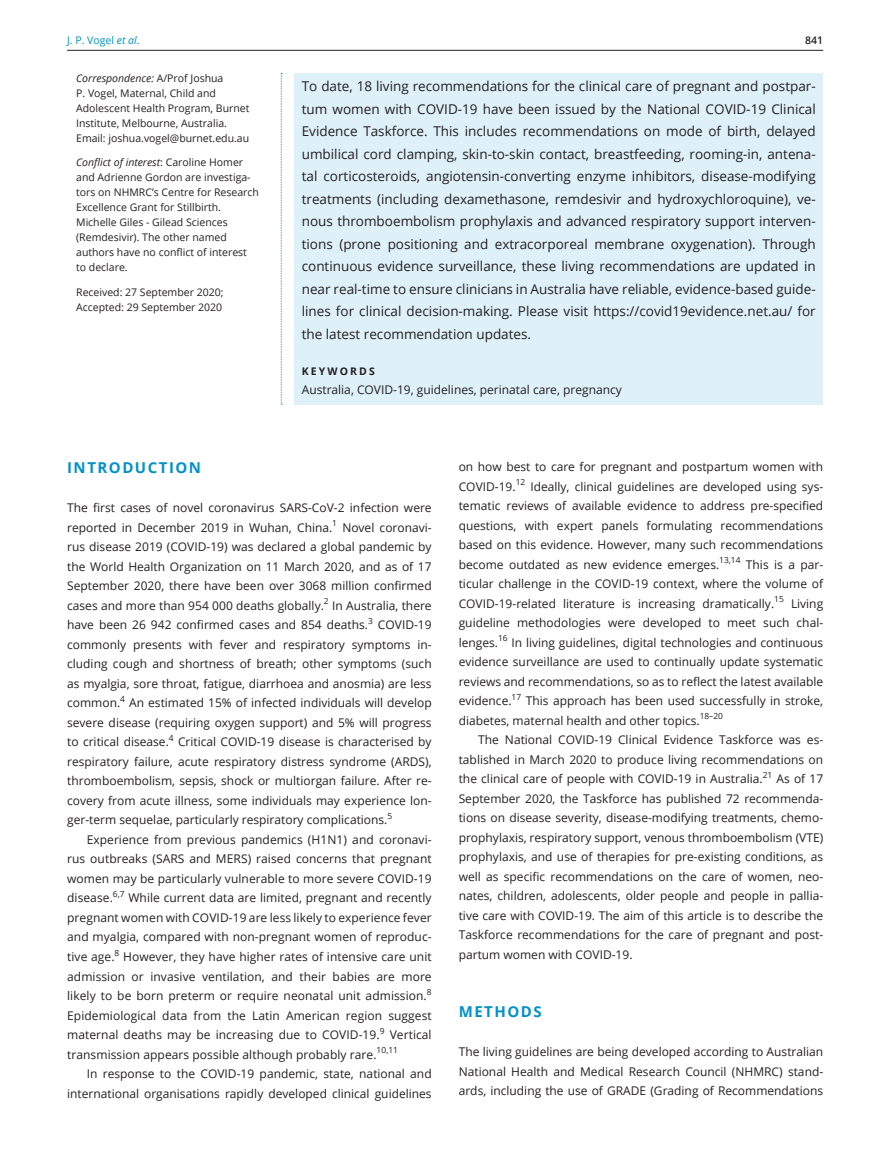
<style>
.page{position:relative;width:893px;height:1174px;background:#fff}
.page>*{position:absolute;margin:0;border:0;box-sizing:border-box;transform-origin:0 0}
.t1{font:700 15px "Open Sans";letter-spacing:.1em;color:#0092c8}
.t2{font:13.5px/22.5px "Open Sans";color:#231f20;text-align:justify}
.t3{font:12px/19.5px "Open Sans";color:#231f20;text-align:justify}
.t4{font:10.5px/15px "Open Sans";color:#231f20}
.t5{font:10.5px "Open Sans";color:#0092c8}
.t6{font:700 10.5px "Open Sans";letter-spacing:.2em;color:#231f20}
.t7{font:600 10.5px "Open Sans";color:#231f20}
.t8{font:8.4px "Open Sans";color:#231f20}
.s1{font-style:italic}
</style>
<div class="page">
<hr style="left:67px;top:50px;width:756px;height:1px;background:#231f20">
<div style="left:294px;top:73px;width:529px;height:332px;background:#def0f8"></div>
<svg style="left:281px;top:73px;width:1px;height:332px"></svg>
<p class="t5" style="left:67px;top:33px;width:74px">J. P. Vogel <span class="s1">et al</span>.</p>
<p class="t7" style="left:805px;top:33px;width:19px">841</p>
<p class="t4" style="left:76px;top:70px;width:175px"><span class="s1">Correspondence:</span> A/Prof Joshua<br>P. Vogel, Maternal, Child and Adolescent Health Program, Burnet Institute, Melbourne, Australia.<br>Email: joshua.vogel@burnet.edu.au</p>
<p class="t4" style="left:76px;top:155px;width:184px"><span class="s1">Conflict of interest</span>: Caroline Homer and Adrienne Gordon are investiga&shy;tors on NHMRC’s Centre for Research<br>Excellence Grant for Stillbirth.<br>Michelle Giles - Gilead Sciences (Remdesivir). The other named authors have no conflict of interest to declare.</p>
<p class="t4" style="left:76px;top:284px;width:149px">Received: 27 September 2020;<br>Accepted: 29 September 2020</p>
<p class="t2" style="left:302px;top:75px;width:515px">To date, 18 living recommendations for the clinical care of pregnant and postpar&shy;tum women with COVID-19 have been issued by the National COVID-19 Clinical Evidence Taskforce. This includes recommendations on mode of birth, delayed umbilical cord clamping, skin-to-skin contact, breastfeeding, rooming-in, antena&shy;tal corticosteroids, angiotensin-converting enzyme inhibitors, disease-modifying treatments (including dexamethasone, remdesivir and hydroxychloroquine), ve&shy;nous thromboembolism prophylaxis and advanced respiratory support interven&shy;tions (prone positioning and extracorporeal membrane oxygenation). Through continuous evidence surveillance, these living recommendations are updated in near real-time to ensure clinicians in Australia have reliable, evidence-based guide&shy;lines for clinical decision-making. Please visit https://covid19evidence.net.au/ for the latest recommendation updates.</p>
<p class="t6" style="left:302px;top:364px;width:75px">KEYWORDS</p>
<p class="t3" style="left:302px;top:380px;width:322px">Australia, COVID-19, guidelines, perinatal care, pregnancy</p>
<p class="t1" style="left:67px;top:457px;width:135px">INTRODUCTION</p>
<p class="t3" style="left:67px;top:498px;width:366px">The first cases of novel coronavirus SARS-CoV-2 infection were reported in December 2019 in Wuhan, China.</p>
<p class="t8" style="left:332px;top:517px;width:6px">1</p>
<p class="t3" style="left:67px;top:517px;width:366px;text-indent:275px">Novel coronavi&shy;rus disease 2019 (COVID-19) was declared a global pandemic by the World Health Organization on 11 March 2020, and as of 17<br>September 2020, there have been over 3068 million confirmed cases and more than 954 000 deaths globally.</p>
<p class="t8" style="left:324px;top:595px;width:6px">2</p>
<p class="t3" style="left:67px;top:595px;width:366px;text-indent:265px">In Australia, there have been 26 942 confirmed cases and 854 deaths.</p>
<p class="t8" style="left:368px;top:615px;width:6px">3</p>
<p class="t3" style="left:67px;top:615px;width:366px;text-indent:311px">COVID-19 commonly presents with fever and respiratory symptoms in&shy;cluding cough and shortness of breath; other symptoms (such as myalgia, sore throat, fatigue, diarrhoea and anosmia) are less common.</p>
<p class="t8" style="left:120px;top:693px;width:6px">4</p>
<p class="t3" style="left:67px;top:693px;width:366px;text-indent:62px">An estimated 15% of infected individuals will develop severe disease (requiring oxygen support) and 5% will progress to critical disease.</p>
<p class="t8" style="left:169px;top:732px;width:6px">4</p>
<p class="t3" style="left:67px;top:732px;width:366px;text-indent:111px">Critical COVID-19 disease is characterised by respiratory failure, acute respiratory distress syndrome (ARDS), thromboembolism, sepsis, shock or multiorgan failure. After re&shy;covery from acute illness, some individuals may experience lon&shy;ger-term sequelae, particularly respiratory complications.</p>
<p class="t8" style="left:387px;top:810px;width:6px">5</p>
<p class="t3" style="left:67px;top:829px;width:366px;text-indent:20px">Experience from previous pandemics (H1N1) and coronavi&shy;rus outbreaks (SARS and MERS) raised concerns that pregnant women may be particularly vulnerable to more severe COVID-19 disease.<sup>6,7</sup> While current data are limited, pregnant and recently pregnant women with COVID-19 are less likely to experience fever and myalgia, compared with non-pregnant women of reproduc&shy;tive age.<sup>8</sup> However, they have higher rates of intensive care unit admission or invasive ventilation, and their babies are more likely to be born preterm or require neonatal unit admission.<sup>8<br></sup>Epidemiological data from the Latin American region suggest maternal deaths may be increasing due to COVID-19.<sup>9</sup> Vertical transmission appears possible although probably rare.<sup>10,11</sup></p>
<p class="t3" style="left:67px;top:1063px;width:366px;text-align:right">In response to the COVID-19 pandemic, state, national and international organisations rapidly developed clinical guidelines</p>
<p class="t3" style="left:459px;top:456px;width:366px">on how best to care for pregnant and postpartum women with<br>COVID-19.</p>
<p class="t8" style="left:516px;top:476px;width:11px">12</p>
<p class="t3" style="left:459px;top:476px;width:366px;text-indent:72px">Ideally, clinical guidelines are developed using sys&shy;tematic reviews of available evidence to address pre-specified questions, with expert panels formulating recommendations based on this evidence. However, many such recommendations become outdated as new evidence emerges.</p>
<p class="t8" style="left:719px;top:554px;width:23px">13,14</p>
<p class="t3" style="left:459px;top:554px;width:366px;text-indent:287px">This is a par&shy;ticular challenge in the COVID-19 context, where the volume of COVID-19-related literature is increasing dramatically.</p>
<p class="t8" style="left:774px;top:593px;width:11px">15</p>
<p class="t3" style="left:459px;top:593px;width:366px;text-indent:332px">Living guideline methodologies were developed to meet such chal&shy;lenges.</p>
<p class="t8" style="left:498px;top:632px;width:11px">16</p>
<p class="t3" style="left:459px;top:632px;width:366px;text-indent:53px">In living guidelines, digital technologies and continuous evidence surveillance are used to continually update systematic reviews and recommendations, so as to reflect the latest available evidence.</p>
<p class="t8" style="left:512px;top:691px;width:11px">17</p>
<p class="t3" style="left:459px;top:690px;width:366px;text-indent:67px">This approach has been used successfully in stroke, diabetes, maternal health and other topics.</p>
<p class="t8" style="left:700px;top:710px;width:25px">18–20</p>
<p class="t3" style="left:459px;top:729px;width:366px;text-indent:20px">The National COVID-19 Clinical Evidence Taskforce was es&shy;tablished in March 2020 to produce living recommendations on the clinical care of people with COVID-19 in Australia.</p>
<p class="t8" style="left:763px;top:769px;width:11px">21</p>
<p class="t3" style="left:459px;top:768px;width:366px;text-indent:318px">As of 17<br>September 2020, the Taskforce has published 72 recommenda&shy;tions on disease severity, disease-modifying treatments, chemo&shy;prophylaxis, respiratory support, venous thromboembolism (VTE) prophylaxis, and use of therapies for pre-existing conditions, as well as specific recommendations on the care of women, neo&shy;nates, children, adolescents, older people and people in pallia&shy;tive care with COVID-19. The aim of this article is to describe the Taskforce recommendations for the care of pregnant and post&shy;partum women with COVID-19.</p>
<p class="t1" style="left:459px;top:1001px;width:85px">METHODS</p>
<p class="t3" style="left:459px;top:1041px;width:366px">The living guidelines are being developed according to Australian National Health and Medical Research Council (NHMRC) stand&shy;ards, including the use of GRADE (Grading of Recommendations</p>
</div>
